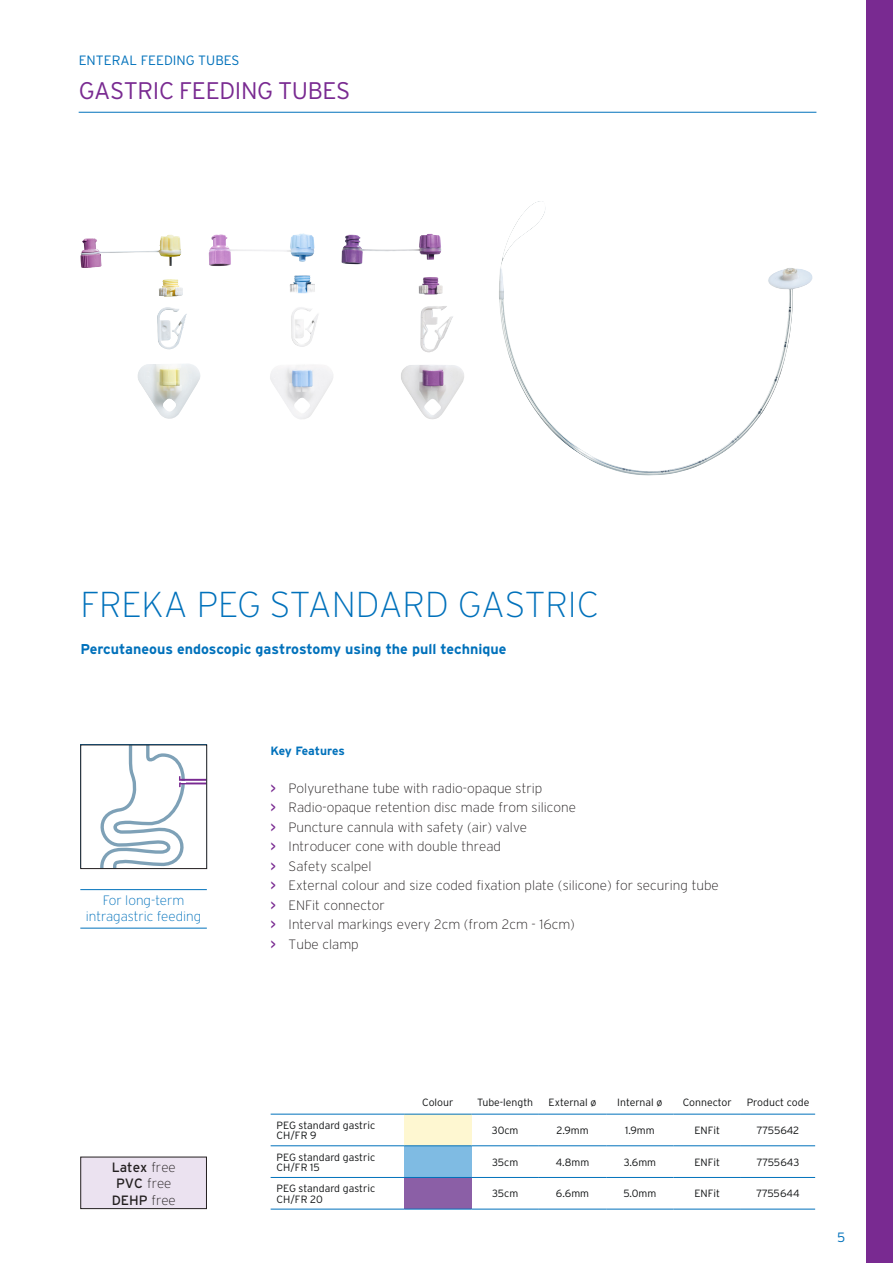
<style>
.page{position:relative;width:893px;height:1263px;background:#fff}
.page>*{position:absolute;margin:0;border:0;box-sizing:border-box;transform-origin:0 0}
.t1{font:200 36px "Interstate";color:#0071bb}
.t2{font:300 24px "Interstate";letter-spacing:-.015em;color:#792a91}
.t3{font:700 14.25px "Interstate";color:#0071bb}
.t4{font:200 13.5px "Interstate";color:#231f20}
.Paragraph_Style_2{font:200 13.5px "Interstate";color:#0071bb}
.t5{font:300 13.5px "Interstate";color:#0071bb}
.t6{font:13.5px "Interstate";color:#231f20}
.t7{font:700 12px "Interstate";letter-spacing:-.01em;color:#0071bb}
.t8{font:300 10.5px/10.5px "Interstate";color:#111314}
.s1{font-weight:400;color:#792a91}
.s2{font-weight:200}
.s3{font-weight:400}
</style>
<div class="page">
<div style="left:867px;top:0;width:26px;height:1263px;background:#792a91"></div>
<hr style="left:79px;top:112px;width:737px;height:1px;background:#0071bb">
<svg style="left:80px;top:744px;width:127px;height:125px"></svg>
<svg style="left:80px;top:1156px;width:127px;height:53px;background:#e1d8e5"></svg>
<img style="left:499px;top:201px;width:313px;height:275px">
<hr style="left:80px;top:928px;width:127px;height:1px;background:#0071bb">
<hr style="left:80px;top:889px;width:127px;height:1px;background:#0071bb">
<div style="left:404px;top:1114px;width:67px;height:32px;background:#fef7d1"></div>
<div style="left:404px;top:1146px;width:67px;height:31px;background:#7fbbe3"></div>
<div style="left:404px;top:1177px;width:67px;height:32px;background:#8b5fa6"></div>
<hr style="left:271px;top:1114px;width:133px;height:1px;background:#0071bb">
<hr style="left:404px;top:1114px;width:67px;height:1px;background:#0071bb">
<hr style="left:471px;top:1114px;width:68px;height:1px;background:#0071bb">
<hr style="left:539px;top:1114px;width:67px;height:1px;background:#0071bb">
<hr style="left:606px;top:1114px;width:68px;height:1px;background:#0071bb">
<hr style="left:674px;top:1114px;width:67px;height:1px;background:#0071bb">
<hr style="left:741px;top:1114px;width:74px;height:1px;background:#0071bb">
<hr style="left:271px;top:1145px;width:133px;height:1px;background:#0071bb">
<hr style="left:404px;top:1145px;width:67px;height:1px;background:#0071bb">
<hr style="left:471px;top:1145px;width:68px;height:1px;background:#0071bb">
<hr style="left:539px;top:1145px;width:67px;height:1px;background:#0071bb">
<hr style="left:606px;top:1145px;width:68px;height:1px;background:#0071bb">
<hr style="left:674px;top:1145px;width:67px;height:1px;background:#0071bb">
<hr style="left:741px;top:1145px;width:74px;height:1px;background:#0071bb">
<hr style="left:271px;top:1177px;width:133px;height:1px;background:#0071bb">
<hr style="left:404px;top:1177px;width:67px;height:1px;background:#0071bb">
<hr style="left:471px;top:1177px;width:68px;height:1px;background:#0071bb">
<hr style="left:539px;top:1177px;width:67px;height:1px;background:#0071bb">
<hr style="left:606px;top:1177px;width:68px;height:1px;background:#0071bb">
<hr style="left:674px;top:1177px;width:67px;height:1px;background:#0071bb">
<hr style="left:741px;top:1177px;width:74px;height:1px;background:#0071bb">
<hr style="left:271px;top:1209px;width:133px;height:1px;background:#0071bb">
<hr style="left:404px;top:1209px;width:67px;height:1px;background:#0071bb">
<hr style="left:471px;top:1209px;width:68px;height:1px;background:#0071bb">
<hr style="left:539px;top:1209px;width:67px;height:1px;background:#0071bb">
<hr style="left:606px;top:1209px;width:68px;height:1px;background:#0071bb">
<hr style="left:674px;top:1209px;width:67px;height:1px;background:#0071bb">
<hr style="left:741px;top:1209px;width:74px;height:1px;background:#0071bb">
<img style="left:209px;top:233px;width:106px;height:79px">
<img style="left:341px;top:234px;width:102px;height:60px">
<img style="left:420px;top:306px;width:33px;height:46px">
<img style="left:401px;top:365px;width:63px;height:54px">
<img style="left:80px;top:235px;width:103px;height:62px">
<img style="left:138px;top:364px;width:62px;height:55px">
<img style="left:157px;top:307px;width:30px;height:43px">
<p class="t5" style="left:79px;top:52px;width:162px">ENTERAL FEEDING TUBES</p>
<p class="t2" style="left:79px;top:77px;width:273px">GASTRIC FEEDING TUBES</p>
<p class="t1" style="left:80px;top:584px;width:520px">FREKA PEG STANDARD GASTRIC</p>
<p class="t3" style="left:80px;top:641px;width:428px">Percutaneous endoscopic gastrostomy using the pull technique</p>
<p class="Paragraph_Style_2" style="left:103px;top:892px;width:83px">For long-term</p>
<p class="Paragraph_Style_2" style="left:86px;top:909px;width:117px">intragastric feeding</p>
<p class="t7" style="left:271px;top:744px;width:76px">Key Features</p>
<p class="t4" style="left:271px;top:781px;width:273px"><span class="s1">&gt;</span> Polyurethane tube with radio-opaque strip</p>
<p class="t4" style="left:271px;top:800px;width:307px"><span class="s1">&gt;</span> Radio-opaque retention disc made from silicone</p>
<p class="t4" style="left:271px;top:820px;width:258px"><span class="s1">&gt;</span> Puncture cannula with safety (air) valve</p>
<p class="t4" style="left:271px;top:839px;width:232px"><span class="s1">&gt;</span> Introducer cone with double thread</p>
<p class="t4" style="left:271px;top:859px;width:102px"><span class="s1">&gt;</span> Safety scalpel</p>
<p class="t4" style="left:271px;top:878px;width:450px"><span class="s1">&gt;</span> External colour and size coded fixation plate (silicone) for securing tube</p>
<p class="t4" style="left:271px;top:898px;width:116px"><span class="s1">&gt;</span> ENFit connector</p>
<p class="t4" style="left:271px;top:917px;width:306px"><span class="s1">&gt;</span> Interval markings every 2cm (from 2cm - 16cm)</p>
<p class="t4" style="left:271px;top:937px;width:90px"><span class="s1">&gt;</span> Tube clamp</p>
<p class="t6" style="left:112px;top:1159px;width:66px">Latex <span class="s2">free</span></p>
<p class="t4" style="left:116px;top:1176px;width:57px"><span class="s3">PVC</span> free</p>
<p class="t6" style="left:112px;top:1192px;width:66px">DEHP <span class="s2">free</span></p>
<p class="t8" style="left:422px;top:1096px;width:33px">Colour</p>
<p class="t8" style="left:477px;top:1096px;width:58px">Tube-length</p>
<p class="t8" style="left:548px;top:1096px;width:50px">External ø</p>
<p class="t8" style="left:617px;top:1096px;width:47px">Internal ø</p>
<p class="t8" style="left:683px;top:1096px;width:51px">Connector</p>
<p class="t8" style="left:747px;top:1096px;width:64px">Product code</p>
<p class="t8" style="left:277px;top:1120px;width:100px">PEG standard gastric<br>CH/FR 9</p>
<p class="t8" style="left:492px;top:1125px;width:28px">30cm</p>
<p class="t8" style="left:556px;top:1125px;width:34px">2.9mm</p>
<p class="t8" style="left:625px;top:1125px;width:31px">1.9mm</p>
<p class="t8" style="left:694px;top:1125px;width:27px">ENFit</p>
<p class="t8" style="left:757px;top:1125px;width:44px">7755642</p>
<p class="t8" style="left:277px;top:1151px;width:100px">PEG standard gastric<br>CH/FR 15</p>
<p class="t8" style="left:492px;top:1157px;width:28px">35cm</p>
<p class="t8" style="left:556px;top:1157px;width:35px">4.8mm</p>
<p class="t8" style="left:624px;top:1157px;width:34px">3.6mm</p>
<p class="t8" style="left:694px;top:1157px;width:27px">ENFit</p>
<p class="t8" style="left:757px;top:1157px;width:44px">7755643</p>
<p class="t8" style="left:277px;top:1183px;width:100px">PEG standard gastric<br>CH/FR 20</p>
<p class="t8" style="left:492px;top:1188px;width:28px">35cm</p>
<p class="t8" style="left:556px;top:1188px;width:35px">6.6mm</p>
<p class="t8" style="left:623px;top:1188px;width:34px">5.0mm</p>
<p class="t8" style="left:694px;top:1188px;width:27px">ENFit</p>
<p class="t8" style="left:756px;top:1188px;width:45px">7755644</p>
<p class="t5" style="left:837px;top:1229px;width:10px">5</p>
</div>
